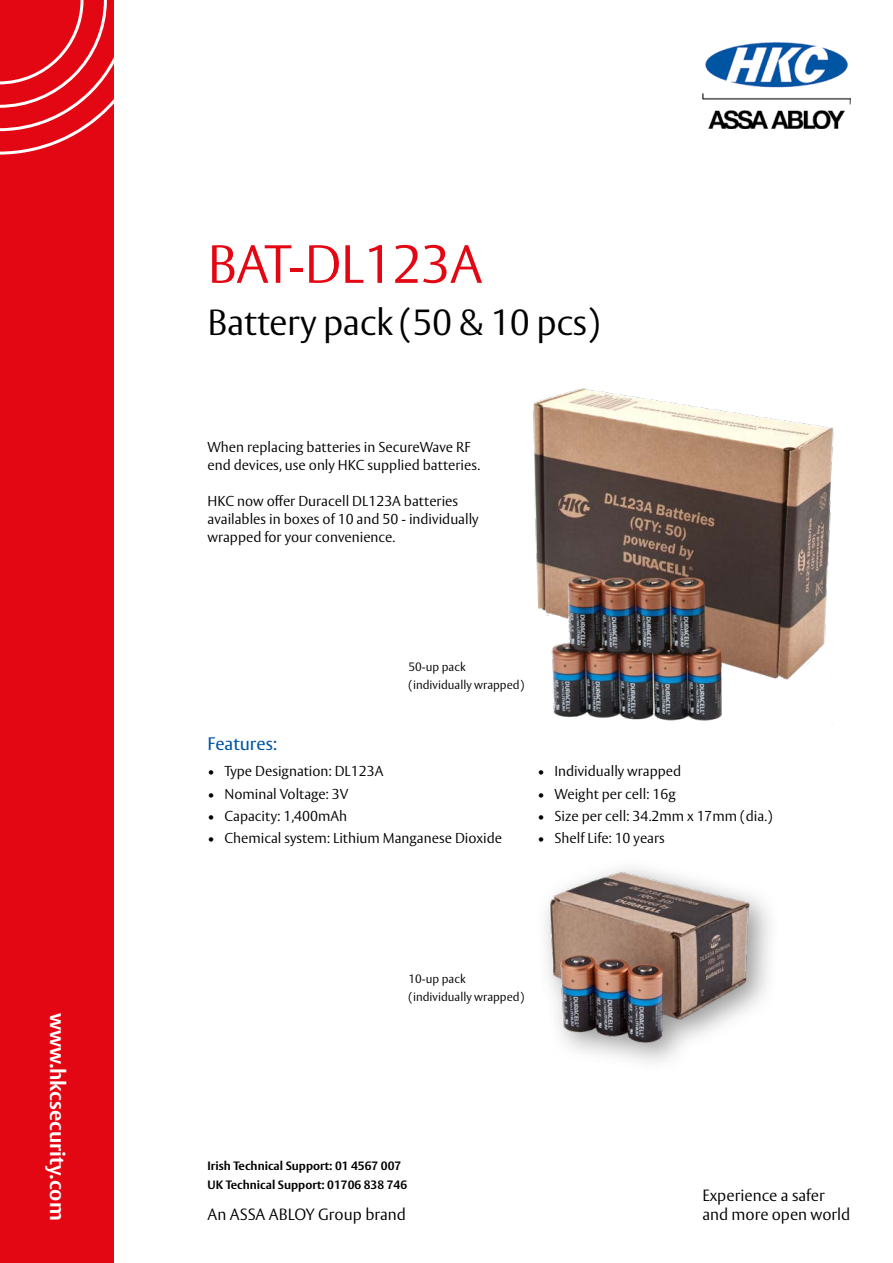
<style>
.page{position:relative;width:893px;height:1263px;background:#fff}
.page>*{position:absolute;margin:0;border:0;box-sizing:border-box;transform-origin:0 0}
.t1{font:300 53.1px "ASSA Vesta";letter-spacing:-.015em;color:#e30613}
.t2{font:300 36px "ASSA Vesta";letter-spacing:-.015em;color:#000}
.t3{font:700 21px "ASSA Vesta";color:#fff}
.t4{font:18px "ASSA Vesta";color:#0155a3}
.t5{font:300 16.2px "ASSA Vesta";color:#000}
.t6{font:300 14.25px/18px "ASSA Vesta";color:#000}
.t7{font:700 12px/18.6px "ASSA Vesta";color:#000}
.t8{font:300 12px/18px "ASSA Vesta";color:#000}
</style>
<div class="page">
<div style="left:0;top:0;width:114px;height:1263px;background:#e30613"></div>
<svg style="left:0;top:0;width:114px;height:155px"></svg>
<img style="left:702px;top:43px;width:148px;height:86px">
<img style="left:533px;top:388px;width:301px;height:336px">
<img style="left:545px;top:868px;width:225px;height:194px">
<h3 class="t3" style="left:70px;top:1013px;width:209px;rotate:90deg">www.hkcsecurity.com</h3>
<h1 class="t1" style="left:207px;top:232px;width:276px">BAT-DL123A</h1>
<h2 class="t2" style="left:207px;top:300px;width:394px">Battery pack (50 &amp; 10 pcs)</h2>
<p class="t6" style="left:207px;top:438px;width:274px">When replacing batteries in SecureWave RF end devices, use only HKC supplied batteries.</p>
<p class="t6" style="left:207px;top:492px;width:273px">HKC now offer Duracell DL123A batteries availables in boxes of 10 and 50 - individually wrapped for your convenience.</p>
<p class="t8" style="left:409px;top:659px;width:117px">50-up pack (individually wrapped)</p>
<p class="t4" style="left:207px;top:732px;width:71px">Features:</p>
<p class="t6" style="left:207px;top:763px;width:177px">• Type Designation: DL123A</p>
<p class="t6" style="left:207px;top:785px;width:142px">• Nominal Voltage: 3V</p>
<p class="t6" style="left:207px;top:808px;width:141px">• Capacity: 1,400mAh</p>
<p class="t6" style="left:207px;top:830px;width:296px">• Chemical system: Lithium Manganese Dioxide</p>
<p class="t6" style="left:537px;top:763px;width:145px">• Individually wrapped</p>
<p class="t6" style="left:537px;top:785px;width:140px">• Weight per cell: 16g</p>
<p class="t6" style="left:537px;top:808px;width:237px">• Size per cell: 34.2mm x 17mm (dia.)</p>
<p class="t6" style="left:537px;top:830px;width:129px">• Shelf Life: 10 years</p>
<p class="t8" style="left:409px;top:971px;width:117px">10-up pack (individually wrapped)</p>
<p class="t7" style="left:207px;top:1157px;width:201px">Irish Technical Support: 01 4567 007<br>UK Technical Support: 01706 838 746</p>
<p class="t5" style="left:702px;top:1186px;width:124px">Experience a safer</p>
<p class="t5" style="left:208px;top:1205px;width:200px">An ASSA ABLOY Group brand</p>
<p class="t5" style="left:702px;top:1205px;width:149px">and more open world</p>
</div>
